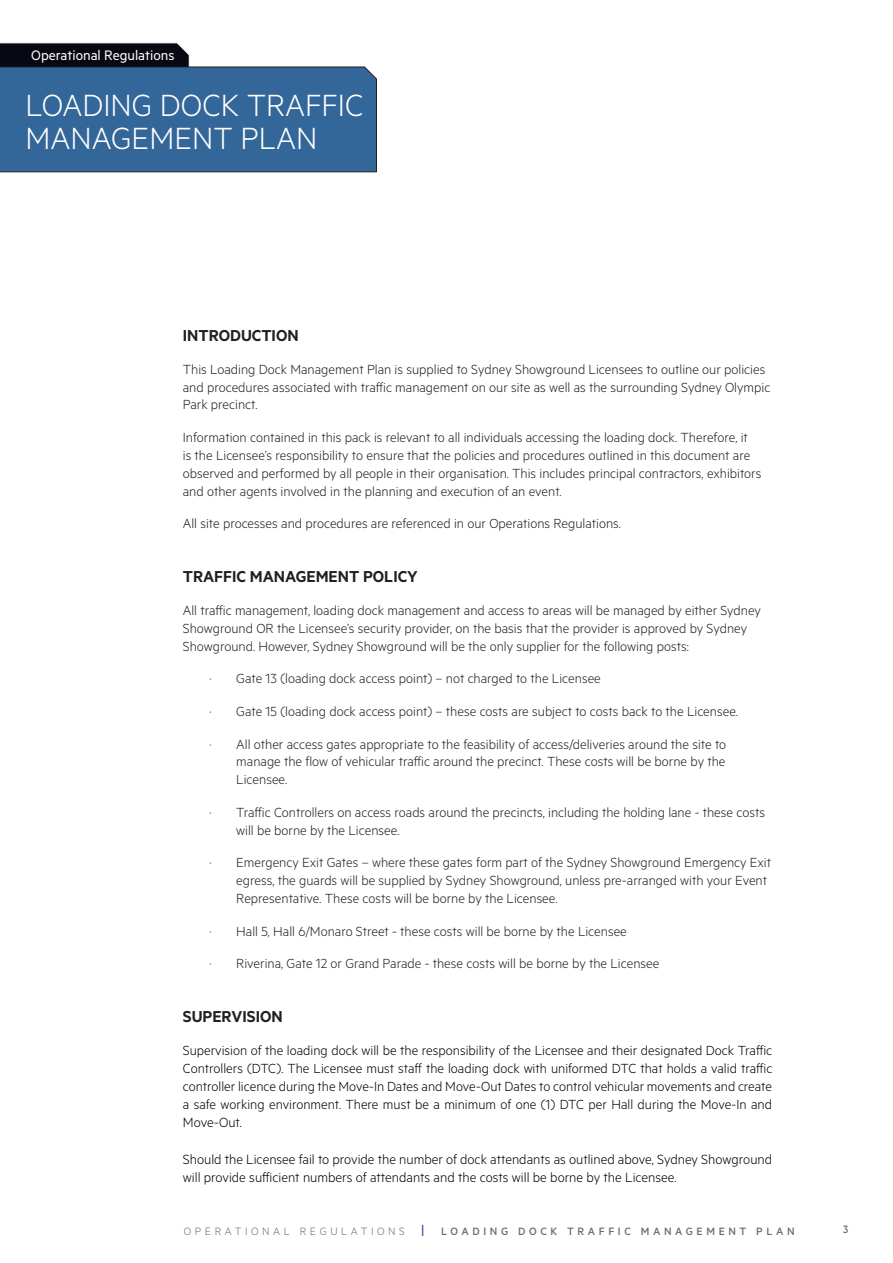
<style>
.page{position:relative;width:893px;height:1263px;background:#fff}
.page>*{position:absolute;margin:0;border:0;box-sizing:border-box;transform-origin:0 0}
.t1{font:300 34.5px/32.8px "Metric";color:#fff}
.Default{font:600 17.85px "Metric";color:#231f20}
.t2{font:15.45px "Metric";color:#fff}
.CM37{font:300 15px/18px "Metric";color:#000}
.Default-2{font:300 14.85px/17.9px "Metric";color:#231f20}
.CM37-2{font:300 14.85px/17.9px "Metric";color:#000;text-align:justify}
.t3{font:500 12px "Metric";letter-spacing:.3em;color:#6c6d70}
.t4{font:300 12px "Metric";letter-spacing:.3em;color:#6c6d70}
.s1{font-size:15px}
.s2{font-weight:400;font-size:15px;color:#253f8e}
</style>
<div class="page">
<svg style="left:0;top:42px;width:377px;height:131px;background:#446c96"></svg>
<p class="t2" style="left:31px;top:46px;width:145px">Operational Regulations</p>
<h1 class="t1" style="left:26px;top:88px;width:340px">LOADING DOCK TRAFFIC<br>MANAGEMENT PLAN</h1>
<p class="Default" style="left:183px;top:325px;width:117px">INTRODUCTION</p>
<p class="Default-2" style="left:183px;top:360px;width:589px">This Loading Dock Management Plan is supplied to Sydney Showground Licensees to outline our policies and procedures associated with traffic management on our site as well as the surrounding Sydney Olympic<br>Park precinct.</p>
<p class="Default-2" style="left:183px;top:428px;width:580px">Information contained in this pack is relevant to all individuals accessing the loading dock. Therefore, it<br>is the Licensee’s responsibility to ensure that the policies and procedures outlined in this document are observed and performed by all people in their organisation. This includes principal contractors, exhibitors and other agents involved in the planning and execution of an event.</p>
<p class="Default-2" style="left:183px;top:514px;width:440px">All site processes and procedures are referenced in our Operations Regulations.</p>
<p class="Default" style="left:183px;top:566px;width:236px">TRAFFIC MANAGEMENT POLICY</p>
<p class="Default-2" style="left:183px;top:601px;width:580px">All traffic management, loading dock management and access to areas will be managed by either Sydney<br>Showground OR the Licensee’s security provider, on the basis that the provider is approved by Sydney<br>Showground. However, Sydney Showground will be the only supplier for the following posts:</p>
<p class="Default-2" style="left:210px;top:669px;width:393px">· Gate 13 (loading dock access point) – not charged to the Licensee</p>
<p class="Default-2" style="left:210px;top:702px;width:530px">· Gate 15 (loading dock access point) – these costs are subject to costs back to the Licensee.</p>
<p class="Default-2" style="left:236px;top:734px;width:491px;text-align:justify;text-indent:-27px">· All other access gates appropriate to the feasibility of access/deliveries around the site to manage the flow of vehicular traffic around the precinct. These costs will be borne by the Licensee.</p>
<p class="Default-2" style="left:236px;top:803px;width:530px;text-indent:-27px">· Traffic Controllers on access roads around the precincts, including the holding lane - these costs will be borne by the Licensee.</p>
<p class="Default-2" style="left:236px;top:853px;width:536px;text-indent:-27px">· Emergency Exit Gates – where these gates form part of the Sydney Showground Emergency Exit egress, the guards will be supplied by Sydney Showground, unless pre-arranged with your Event<br>Representative. These costs will be borne by the Licensee.</p>
<p class="Default-2" style="left:210px;top:921px;width:419px">· Hall 5, Hall 6/Monaro Street - these costs will be borne by the Licensee</p>
<p class="Default-2" style="left:210px;top:954px;width:451px">· Riverina, Gate 12 or Grand Parade - these costs will be borne by the Licensee</p>
<p class="Default" style="left:183px;top:1006px;width:101px">SUPERVISION</p>
<p class="CM37-2" style="left:183px;top:1041px;width:591px">Supervision of the loading dock will be the responsibility of the Licensee and their designated Dock Traffic Controllers (DTC). The Licensee must staff the loading dock with uniformed DTC that holds a valid traffic controller licence during the Move-In Dates and Move-Out Dates to control vehicular movements and create a safe working environment. There must be a minimum of one (1) DTC per Hall during the Move-In <span class="s1">and</span></p>
<p class="CM37" style="left:183px;top:1112px;width:61px">Move-Out.</p>
<p class="CM37" style="left:183px;top:1150px;width:591px">Should the Licensee fail to provide the number of dock attendants as outlined above, Sydney Showground will provide sufficient numbers of attendants and the costs will be borne by the Licensee.</p>
<p class="t4" style="left:184px;top:1224px;width:242px">OPERATIONAL REGULATIONS <span class="s2">|</span></p>
<p class="t3" style="left:441px;top:1224px;width:355px">LOADING DOCK TRAFFIC MANAGEMENT PLAN</p>
<p class="t3" style="left:843px;top:1222px;width:7px">3</p>
</div>
